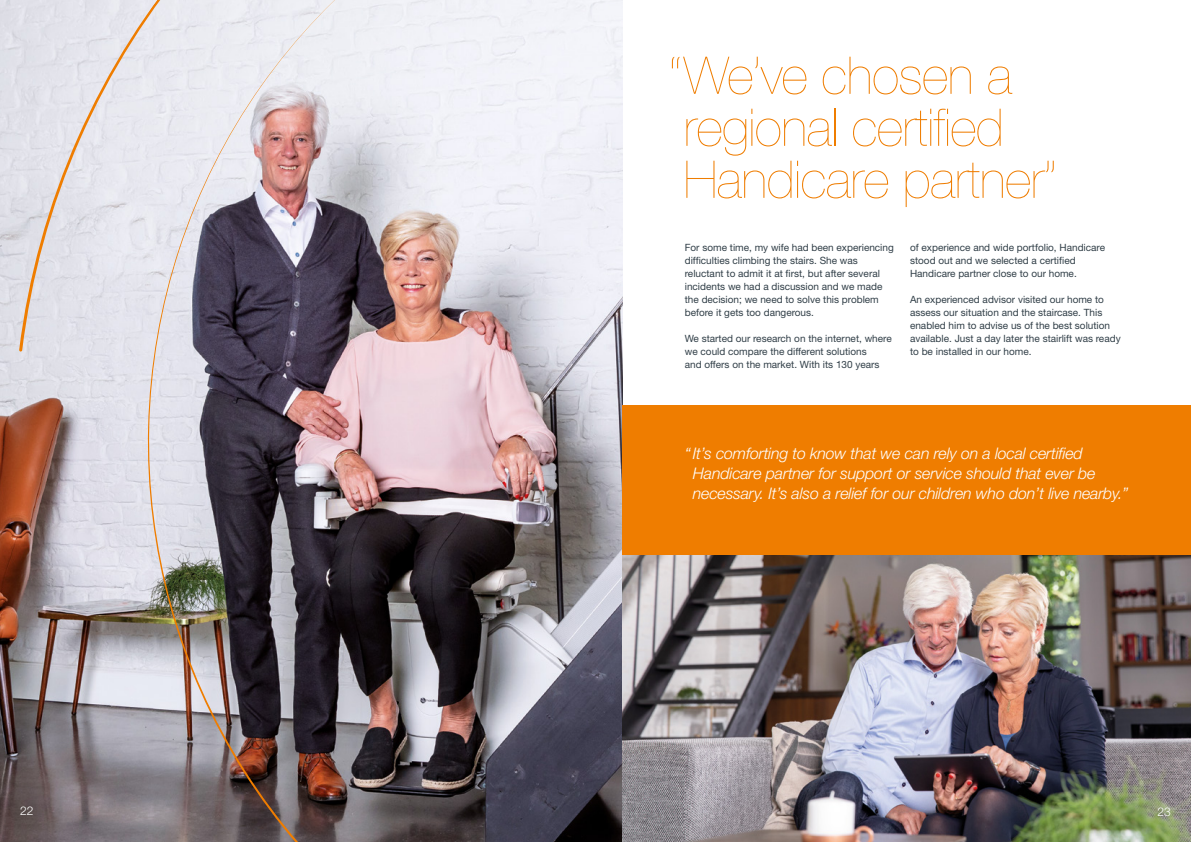
<style>
.page{position:relative;width:1191px;height:842px;background:#fff}
.page>*{position:absolute;margin:0;border:0;box-sizing:border-box;transform-origin:0 0}
.t1{font:200 52px/52px "Helvetica Neue LT Std";letter-spacing:-.01em;color:#ef7d00}
.t2{font:italic 300 16px/20px "Helvetica Neue LT Std";letter-spacing:-.01em;color:#fff}
.t3{font:300 12px "Helvetica Neue LT Std";color:#fff}
.t4{font:10px/13px "Helvetica Neue LT Std";color:#303e47}
</style>
<div class="page">
<img style="left:0;top:0;width:147px;height:842px">
<img style="left:147px;top:352px;width:476px;height:490px">
<img style="left:174px;top:531px;width:449px;height:311px">
<svg style="left:19px;top:0;width:604px;height:352px;fill:#e8e7ef"></svg>
<img style="left:623px;top:554px;width:568px;height:288px">
<div style="left:623px;top:405px;width:568px;height:149px;background:#ef7d00"></div>
<p class="t3" style="left:20px;top:803px;width:15px">22</p>
<h1 class="t1" style="left:683px;top:49px;width:376px;text-indent:-16px">“We’ve chosen a regional certified<br>Handicare partner”</h1>
<p class="t4" style="left:685px;top:241px;width:210px">For some time, my wife had been experiencing difficulties climbing the stairs. She was reluctant to admit it at first, but after several incidents we had a discussion and we made the decision; we need to solve this problem before it gets too dangerous.</p>
<p class="t4" style="left:685px;top:332px;width:208px">We started our research on the internet, where we could compare the different solutions<br>and offers on the market. With its 130 years</p>
<p class="t4" style="left:910px;top:241px;width:196px">of experience and wide portfolio, Handicare stood out and we selected a certified<br>Handicare partner close to our home.</p>
<p class="t4" style="left:910px;top:293px;width:212px">An experienced advisor visited our home to assess our situation and the staircase. This enabled him to advise us of the best solution available. Just a day later the stairlift was ready to be installed in our home.</p>
<h2 class="t2" style="left:693px;top:443px;width:437px;text-indent:-8px">“It’s comforting to know that we can rely on a local certified<br>Handicare partner for support or service should that ever be necessary. It’s also a relief for our children who don’t live nearby.”</h2>
<p class="t3" style="left:1157px;top:804px;width:15px">23</p>
</div>
